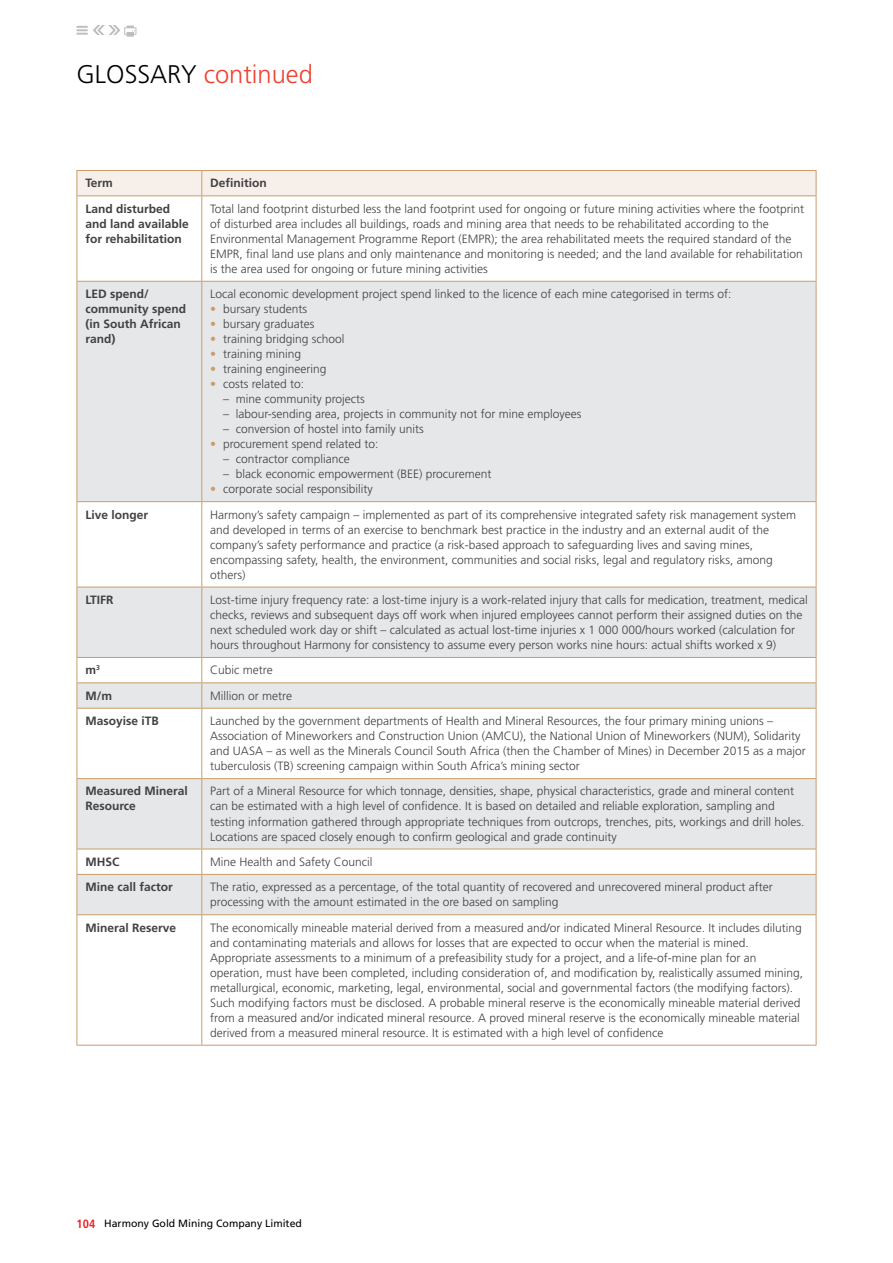
<style>
.page{position:relative;width:893px;height:1263px;background:#fff}
.page>*{position:absolute;margin:0;border:0;box-sizing:border-box;transform-origin:0 0}
.t1{font:300 25.5px "Frutiger LT Std";color:#ef4130}
.t2{font:300 12px/15px "Frutiger LT Std";color:#414042}
.t3{font:700 12px/15px "Frutiger LT Std";color:#414042}
.t4{font:10.5px "Frutiger LT Std";color:#000}
.s1{color:#000}
.s2{color:#c99d6b}
.s3{font-weight:700;font-stretch:condensed;font-size:12px;color:#ed1d24}
</style>
<div class="page">
<svg style="left:78px;top:282px;width:738px;height:632px;fill:#e6e7e8"></svg>
<svg style="left:77px;top:170px;width:740px;height:26px;background:#f3eae1"></svg>
<hr style="left:77px;top:196px;width:1px;height:85px;background:#c99d6a">
<hr style="left:201px;top:196px;width:1px;height:85px;background:#c99d6a">
<hr style="left:816px;top:196px;width:1px;height:85px;background:#c99d6a">
<hr style="left:77px;top:502px;width:1px;height:85px;background:#c99d6a">
<hr style="left:201px;top:502px;width:1px;height:85px;background:#c99d6a">
<hr style="left:816px;top:502px;width:1px;height:85px;background:#c99d6a">
<hr style="left:77px;top:709px;width:1px;height:69px;background:#c99d6a">
<hr style="left:201px;top:709px;width:1px;height:69px;background:#c99d6a">
<hr style="left:816px;top:709px;width:1px;height:69px;background:#c99d6a">
<svg style="left:77px;top:850px;width:1px;height:24px"></svg>
<svg style="left:201px;top:850px;width:1px;height:24px"></svg>
<svg style="left:816px;top:849px;width:1px;height:25px"></svg>
<hr style="left:77px;top:915px;width:1px;height:130px;background:#c99d6a">
<hr style="left:201px;top:915px;width:1px;height:130px;background:#c99d6a">
<hr style="left:816px;top:915px;width:1px;height:130px;background:#c99d6a">
<hr style="left:77px;top:281px;width:125px;height:1px;background:#c99d6a">
<hr style="left:77px;top:282px;width:1px;height:219px;background:#c99d6a">
<hr style="left:77px;top:501px;width:125px;height:1px;background:#c99d6a">
<hr style="left:202px;top:281px;width:614px;height:1px;background:#c99d6a">
<hr style="left:201px;top:282px;width:1px;height:219px;background:#c99d6a">
<hr style="left:816px;top:282px;width:1px;height:219px;background:#c99d6a">
<hr style="left:202px;top:501px;width:614px;height:1px;background:#c99d6a">
<hr style="left:77px;top:587px;width:125px;height:1px;background:#c99d6a">
<hr style="left:77px;top:587px;width:1px;height:70px;background:#c99d6a">
<hr style="left:77px;top:657px;width:125px;height:1px;background:#c99d6a">
<hr style="left:202px;top:587px;width:614px;height:1px;background:#c99d6a">
<hr style="left:201px;top:587px;width:1px;height:70px;background:#c99d6a">
<hr style="left:816px;top:587px;width:1px;height:70px;background:#c99d6a">
<hr style="left:202px;top:657px;width:614px;height:1px;background:#c99d6a">
<hr style="left:77px;top:682px;width:125px;height:1px;background:#c99d6a">
<svg style="left:77px;top:658px;width:1px;height:50px"></svg>
<hr style="left:77px;top:708px;width:125px;height:1px;background:#c99d6a">
<hr style="left:202px;top:682px;width:614px;height:1px;background:#c99d6a">
<svg style="left:201px;top:658px;width:1px;height:50px"></svg>
<svg style="left:816px;top:658px;width:1px;height:50px"></svg>
<hr style="left:202px;top:708px;width:614px;height:1px;background:#c99d6a">
<hr style="left:77px;top:778px;width:125px;height:1px;background:#c99d6a">
<hr style="left:77px;top:779px;width:1px;height:70px;background:#c99d6a">
<hr style="left:77px;top:849px;width:125px;height:1px;background:#c99d6a">
<hr style="left:202px;top:778px;width:614px;height:1px;background:#c99d6a">
<hr style="left:201px;top:779px;width:1px;height:70px;background:#c99d6a">
<hr style="left:816px;top:779px;width:1px;height:70px;background:#c99d6a">
<hr style="left:202px;top:849px;width:614px;height:1px;background:#c99d6a">
<hr style="left:77px;top:874px;width:125px;height:1px;background:#c99d6a">
<hr style="left:77px;top:875px;width:1px;height:39px;background:#c99d6a">
<hr style="left:77px;top:914px;width:125px;height:1px;background:#c99d6a">
<hr style="left:202px;top:874px;width:614px;height:1px;background:#c99d6a">
<hr style="left:201px;top:875px;width:1px;height:39px;background:#c99d6a">
<hr style="left:816px;top:875px;width:1px;height:39px;background:#c99d6a">
<hr style="left:202px;top:914px;width:614px;height:1px;background:#c99d6a">
<hr style="left:77px;top:1045px;width:125px;height:1px;background:#c99d6a">
<hr style="left:202px;top:1045px;width:614px;height:1px;background:#c99d6a">
<svg style="left:77px;top:26px;width:44px;height:9px"></svg>
<div style="left:124px;top:27px;width:12px;height:8px;border:1px solid #bcbec0"></div>
<svg style="left:127px;top:26px;width:8px;height:11px"></svg>
<h1 class="t1" style="left:77px;top:60px;width:238px"><span class="s1">GLOSSARY</span> continued</h1>
<p class="t3" style="left:85px;top:176px;width:29px">Term</p>
<p class="t3" style="left:210px;top:176px;width:58px">Definition</p>
<p class="t3" style="left:85px;top:201px;width:105px">Land disturbed and land available for rehabilitation</p>
<p class="t2" style="left:210px;top:201px;width:595px">Total land footprint disturbed less the land footprint used for ongoing or future mining activities where the footprint of disturbed area includes all buildings, roads and mining area that needs to be rehabilitated according to the Environmental Management Programme Report (EMPR); the area rehabilitated meets the required standard of the EMPR, final land use plans and only maintenance and monitoring is needed; and the land available for rehabilitation is the area used for ongoing or future mining activities</p>
<p class="t3" style="left:85px;top:286px;width:102px">LED spend/ community spend (in South African rand)</p>
<p class="t2" style="left:210px;top:287px;width:523px">Local economic development project spend linked to the licence of each mine categorised in terms of:</p>
<p class="t2" style="left:210px;top:302px;width:98px"><span class="s2">•</span> bursary students</p>
<p class="t2" style="left:210px;top:317px;width:106px"><span class="s2">•</span> bursary graduates</p>
<p class="t2" style="left:210px;top:332px;width:136px"><span class="s2">•</span> training bridging school</p>
<p class="t2" style="left:210px;top:347px;width:92px"><span class="s2">•</span> training mining</p>
<p class="t2" style="left:210px;top:362px;width:118px"><span class="s2">•</span> training engineering</p>
<p class="t2" style="left:210px;top:377px;width:95px"><span class="s2">•</span> costs related to:</p>
<p class="t2" style="left:223px;top:392px;width:143px">– mine community projects</p>
<p class="t2" style="left:223px;top:407px;width:360px">– labour-sending area, projects in community not for mine employees</p>
<p class="t2" style="left:223px;top:422px;width:202px">– conversion of hostel into family units</p>
<p class="t2" style="left:210px;top:437px;width:170px"><span class="s2">•</span> procurement spend related to:</p>
<p class="t2" style="left:223px;top:452px;width:128px">– contractor compliance</p>
<p class="t2" style="left:223px;top:467px;width:270px">– black economic empowerment (BEE) procurement</p>
<p class="t2" style="left:210px;top:482px;width:164px"><span class="s2">•</span> corporate social responsibility</p>
<p class="t3" style="left:85px;top:507px;width:64px">Live longer</p>
<p class="t2" style="left:210px;top:507px;width:587px">Harmony’s safety campaign – implemented as part of its comprehensive integrated safety risk management system and developed in terms of an exercise to benchmark best practice in the industry and an external audit of the company’s safety performance and practice (a risk-based approach to safeguarding lives and saving mines, encompassing safety, health, the environment, communities and social risks, legal and regulatory risks, among others)</p>
<p class="t3" style="left:85px;top:592px;width:30px">LTIFR</p>
<p class="t2" style="left:210px;top:592px;width:599px">Lost-time injury frequency rate: a lost-time injury is a work-related injury that calls for medication, treatment, medical checks, reviews and subsequent days off work when injured employees cannot perform their assigned duties on the next scheduled work day or shift – calculated as actual lost-time injuries x 1 000 000/hours worked (calculation for hours throughout Harmony for consistency to assume every person works nine hours: actual shifts worked x 9)</p>
<p class="t3" style="left:85px;top:663px;width:16px">m<sup>3</sup></p>
<p class="t2" style="left:210px;top:663px;width:64px">Cubic metre</p>
<p class="t3" style="left:85px;top:688px;width:28px">M/m</p>
<p class="t2" style="left:210px;top:688px;width:83px">Million or metre</p>
<p class="t3" style="left:85px;top:713px;width:75px">Masoyise iTB</p>
<p class="t2" style="left:210px;top:714px;width:597px">Launched by the government departments of Health and Mineral Resources, the four primary mining unions – Association of Mineworkers and Construction Union (AMCU), the National Union of Mineworkers (NUM), Solidarity and UASA – as well as the Minerals Council South Africa (then the Chamber of Mines) in December 2015 as a major tuberculosis (TB) screening campaign within South Africa’s mining sector</p>
<p class="t3" style="left:85px;top:784px;width:104px">Measured Mineral<br>Resource</p>
<p class="t2" style="left:210px;top:784px;width:596px">Part of a Mineral Resource for which tonnage, densities, shape, physical characteristics, grade and mineral content can be estimated with a high level of confidence. It is based on detailed and reliable exploration, sampling and testing information gathered through appropriate techniques from outcrops, trenches, pits, workings and drill holes.<br>Locations are spaced closely enough to confirm geological and grade continuity</p>
<p class="t3" style="left:85px;top:854px;width:35px">MHSC</p>
<p class="t2" style="left:210px;top:854px;width:164px">Mine Health and Safety Council</p>
<p class="t3" style="left:85px;top:880px;width:89px">Mine call factor</p>
<p class="t2" style="left:210px;top:880px;width:564px">The ratio, expressed as a percentage, of the total quantity of recovered and unrecovered mineral product after processing with the amount estimated in the ore based on sampling</p>
<p class="t3" style="left:85px;top:920px;width:92px">Mineral Reserve</p>
<p class="t2" style="left:210px;top:920px;width:594px">The economically mineable material derived from a measured and/or indicated Mineral Resource. It includes diluting and contaminating materials and allows for losses that are expected to occur when the material is mined.<br>Appropriate assessments to a minimum of a prefeasibility study for a project, and a life-of-mine plan for an operation, must have been completed, including consideration of, and modification by, realistically assumed mining, metallurgical, economic, marketing, legal, environmental, social and governmental factors (the modifying factors).<br>Such modifying factors must be disclosed. A probable mineral reserve is the economically mineable material derived from a measured and/or indicated mineral resource. A proved mineral reserve is the economically mineable material derived from a measured mineral resource. It is estimated with a high level of confidence</p>
<p class="t4" style="left:77px;top:1217px;width:227px"><span class="s3">104</span> Harmony Gold Mining Company Limited</p>
</div>
